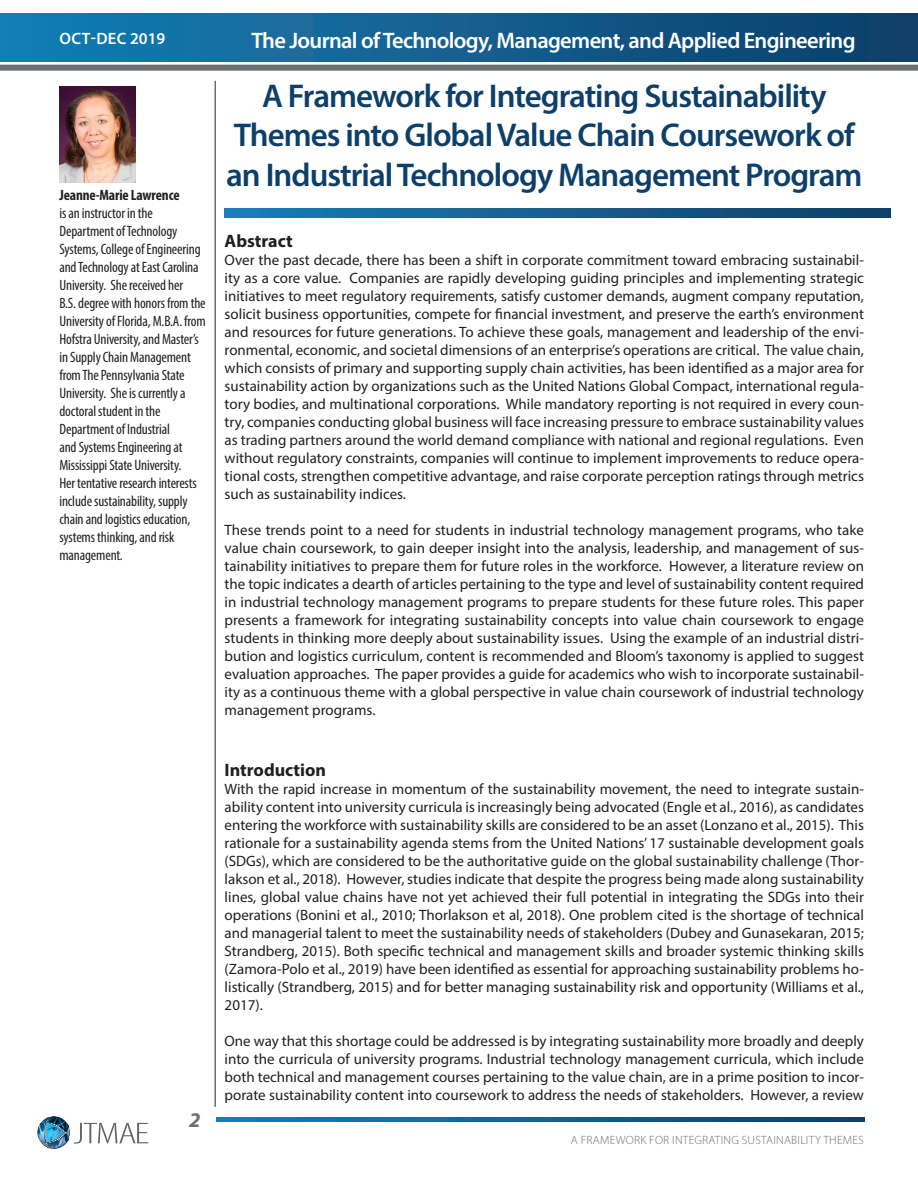
<style>
.page{position:relative;width:918px;height:1188px;background:#fff}
.page>*{position:absolute;margin:0;border:0;box-sizing:border-box;transform-origin:0 0}
.t1{font:600 33px/39.6px "Myriad Pro";letter-spacing:-.03em;color:#0e3f69;text-align:center}
.t2{font:600 22.5px "Myriad Pro";letter-spacing:-.03em;color:#fff}
.t3{font:italic 700 21px "Myriad Pro";color:#6d6f72}
.t4{font:700 18px "Myriad Pro";color:#231f20}
.t5{font:600 16.5px "Myriad Pro";letter-spacing:.02em;color:#fff}
.t6{font:15px/18px "Myriad Pro";color:#231f20;text-align:justify}
.t7{font:condensed 15px/18px "Myriad Pro";letter-spacing:-.01em;color:#231f20}
.t8{font:700 condensed 15px "Myriad Pro";letter-spacing:-.01em;color:#231f20}
.t9{font:300 12px "Myriad Pro";letter-spacing:.02em;color:#6d6f72}
</style>
<div class="page">
<div style="left:0;top:65px;width:918px;height:6px;background:#6d6e71"></div>
<svg style="left:216px;top:1117px;width:649px;height:5px;background:#115f90"></svg>
<div style="left:0;top:14px;width:917px;height:48px;background:linear-gradient(to right,#157fb6,#0e3e69)"></div>
<hr style="left:917px;top:14px;width:1px;height:48px;background:#113f69">
<hr style="left:214px;top:81px;width:2px;height:1026px;background:#6d6e71">
<svg style="left:38px;top:1117px;width:110px;height:31px"></svg>
<svg style="left:225px;top:208px;width:666px;height:9px;background:#155e8d"></svg>
<img style="left:59px;top:87px;width:77px;height:95px">
<p class="t5" style="left:60px;top:28px;width:107px">OCT-DEC 2019</p>
<p class="t2" style="left:251px;top:27px;width:606px">The Journal of Technology, Management, and Applied Engineering</p>
<p class="t1" style="left:226px;top:75px;width:638px">A Framework for Integrating Sustainability<br>Themes into Global Value Chain Coursework of an Industrial Technology Management Program</p>
<p class="t8" style="left:59px;top:186px;width:122px">Jeanne-Marie Lawrence</p>
<p class="t7" style="left:59px;top:204px;width:95px">is an instructor in the</p>
<p class="t7" style="left:59px;top:222px;width:143px">Department of Technology<br>Systems, College of Engineering and Technology at East Carolina<br>University. She received her</p>
<p class="t7" style="left:59px;top:294px;width:148px">B.S. degree with honors from the<br>University of Florida, M.B.A. from<br>Hofstra University, and Master’s in Supply Chain Management from The Pennsylvania State<br>University. She is currently a doctoral student in the</p>
<p class="t7" style="left:59px;top:420px;width:112px">Department of Industrial</p>
<p class="t7" style="left:59px;top:438px;width:125px">and Systems Engineering at</p>
<p class="t7" style="left:59px;top:456px;width:123px">Mississippi State University.</p>
<p class="t7" style="left:59px;top:474px;width:139px">Her tentative research interests include sustainability, supply chain and logistics education, systems thinking, and risk management.</p>
<p class="t4" style="left:225px;top:229px;width:70px">Abstract</p>
<p class="t6" style="left:225px;top:251px;width:641px">Over the past decade, there has been a shift in corporate commitment toward embracing sustainabil&shy;ity as a core value. Companies are rapidly developing guiding principles and implementing strategic initiatives to meet regulatory requirements, satisfy customer demands, augment company reputation, solicit business opportunities, compete for financial investment, and preserve the earth’s environment and resources for future generations. To achieve these goals, management and leadership of the envi&shy;ronmental, economic, and societal dimensions of an enterprise’s operations are critical. The value chain, which consists of primary and supporting supply chain activities, has been identified as a major area for sustainability action by organizations such as the United Nations Global Compact, international regula&shy;tory bodies, and multinational corporations. While mandatory reporting is not required in every coun&shy;try, companies conducting global business will face increasing pressure to embrace sustainability values as trading partners around the world demand compliance with national and regional regulations. Even without regulatory constraints, companies will continue to implement improvements to reduce opera&shy;tional costs, strengthen competitive advantage, and raise corporate perception ratings through metrics such as sustainability indices.</p>
<p class="t6" style="left:225px;top:521px;width:641px">These trends point to a need for students in industrial technology management programs, who take value chain coursework, to gain deeper insight into the analysis, leadership, and management of sus&shy;tainability initiatives to prepare them for future roles in the workforce. However, a literature review on the topic indicates a dearth of articles pertaining to the type and level of sustainability content required in industrial technology management programs to prepare students for these future roles. This paper presents a framework for integrating sustainability concepts into value chain coursework to engage students in thinking more deeply about sustainability issues. Using the example of an industrial distri&shy;bution and logistics curriculum, content is recommended and Bloom’s taxonomy is applied to suggest evaluation approaches. The paper provides a guide for academics who wish to incorporate sustainabil&shy;ity as a continuous theme with a global perspective in value chain coursework of industrial technology management programs.</p>
<p class="t3" style="left:189px;top:1106px;width:13px">2</p>
<p class="t4" style="left:225px;top:758px;width:103px">Introduction</p>
<p class="t6" style="left:225px;top:780px;width:641px">With the rapid increase in momentum of the sustainability movement, the need to integrate sustain&shy;ability content into university curricula is increasingly being advocated (Engle et al., 2016), as candidates entering the workforce with sustainability skills are considered to be an asset (Lonzano et al., 2015). This rationale for a sustainability agenda stems from the United Nations’ 17 sustainable development goals (SDGs), which are considered to be the authoritative guide on the global sustainability challenge (Thor&shy;lakson et al., 2018). However, studies indicate that despite the progress being made along sustainability lines, global value chains have not yet achieved their full potential in integrating the SDGs into their operations (Bonini et al., 2010; Thorlakson et al, 2018). One problem cited is the shortage of technical and managerial talent to meet the sustainability needs of stakeholders (Dubey and Gunasekaran, 2015; Strandberg, 2015). Both specific technical and management skills and broader systemic thinking skills (Zamora-Polo et al., 2019) have been identified as essential for approaching sustainability problems ho&shy;listically (Strandberg, 2015) and for better managing sustainability risk and opportunity (Williams et al., 2017).</p>
<p class="t6" style="left:225px;top:1032px;width:641px">One way that this shortage could be addressed is by integrating sustainability more broadly and deeply into the curricula of university programs. Industrial technology management curricula, which include both technical and management courses pertaining to the value chain, are in a prime position to incor&shy;porate sustainability content into coursework to address the needs of stakeholders. However, a review</p>
<p class="t9" style="left:571px;top:1134px;width:294px">A FRAMEWORK FOR INTEGRATING SUSTAINABILITY THEMES</p>
</div>
